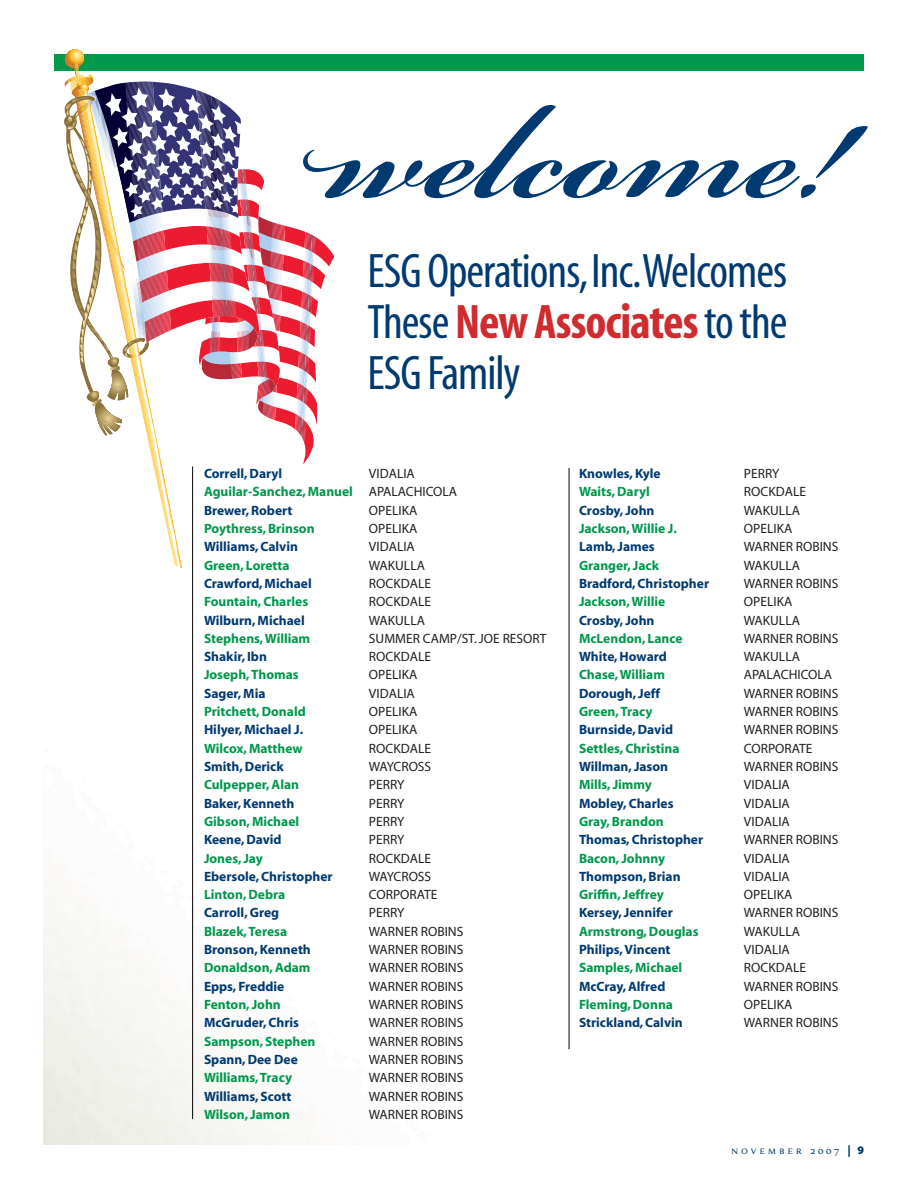
<style>
.page{position:relative;width:918px;height:1188px;background:#fff}
.page>*{position:absolute;margin:0;border:0;box-sizing:border-box;transform-origin:0 0}
.t1{font:600 207px "Bickham Script Pro";color:#003a71}
.t2{font:condensed 48.75px/51px "Myriad";letter-spacing:-.02em;color:#003a71;text-align:justify}
.t3{font:13.5px "Myriad";color:#231f20}
.t4{font:700 13.5px/18.3px "Myriad";color:#00984b}
.t5{font:700 13.5px "Myriad";color:#003a71}
.t6{font:11.55px "Anziano Small Caps";letter-spacing:.18em;color:#003a71}
.s1{font-weight:700;color:#d02b2e}
.s2{font-weight:400;color:#231f20}
.s3{color:#003a71}
.s4{font-family:"Myriad Pro";font-weight:900}
</style>
<div class="page">
<div style="left:54px;top:54px;width:810px;height:16px;background:#00984b"></div>
<svg style="left:153px;top:464px;width:19px;height:87px"></svg>
<svg style="left:63px;top:49px;width:271px;height:415px"></svg>
<hr style="left:568px;top:468px;width:2px;height:581px;background:#231f20">
<hr style="left:192px;top:466px;width:1px;height:653px;background:#231f20">
<h1 class="t1" style="left:310px;top:4px;width:543px">welcome!</h1>
<h2 class="t2" style="left:368px;top:248px;width:422px">ESG Operations,Inc.Welcomes These <span class="s1">New Associates</span> to the ESG Family</h2>
<p class="t5" style="left:204px;top:467px;width:80px">Correll, Daryl</p>
<p class="t4" style="left:204px;top:465px;width:255px;text-indent:165px"><span class="s2">VIDALIA<br></span>Aguilar-Sanchez, Manuel <span class="s2">APALACHICOLA<br></span><span class="s3">Brewer, Robert</span></p>
<p class="t3" style="left:369px;top:504px;width:50px">OPELIKA</p>
<p class="t4" style="left:204px;top:520px;width:112px">Poythress, Brinson</p>
<p class="t3" style="left:369px;top:522px;width:50px">OPELIKA</p>
<p class="t5" style="left:204px;top:540px;width:95px">Williams, Calvin</p>
<p class="t3" style="left:369px;top:540px;width:47px">VIDALIA</p>
<p class="t4" style="left:204px;top:556px;width:87px">Green, Loretta</p>
<p class="t3" style="left:369px;top:558px;width:57px">WAKULLA</p>
<p class="t5" style="left:204px;top:576px;width:109px">Crawford, Michael</p>
<p class="t3" style="left:369px;top:577px;width:64px">ROCKDALE</p>
<p class="t4" style="left:204px;top:593px;width:106px">Fountain, Charles</p>
<p class="t3" style="left:369px;top:595px;width:64px">ROCKDALE</p>
<p class="t5" style="left:204px;top:613px;width:102px">Wilburn, Michael</p>
<p class="t3" style="left:369px;top:613px;width:57px">WAKULLA</p>
<p class="t4" style="left:204px;top:630px;width:108px">Stephens, William</p>
<p class="t3" style="left:369px;top:632px;width:179px">SUMMER CAMP/ST. JOE RESORT</p>
<p class="t5" style="left:204px;top:650px;width:64px">Shakir, Ibn</p>
<p class="t3" style="left:369px;top:650px;width:64px">ROCKDALE</p>
<p class="t4" style="left:204px;top:666px;width:96px">Joseph, Thomas</p>
<p class="t3" style="left:369px;top:668px;width:50px">OPELIKA</p>
<p class="t5" style="left:204px;top:686px;width:63px">Sager, Mia</p>
<p class="t3" style="left:369px;top:687px;width:47px">VIDALIA</p>
<p class="t4" style="left:204px;top:703px;width:103px">Pritchett, Donald</p>
<p class="t3" style="left:369px;top:705px;width:50px">OPELIKA</p>
<p class="t5" style="left:204px;top:723px;width:101px">Hilyer, Michael J.</p>
<p class="t3" style="left:369px;top:723px;width:50px">OPELIKA</p>
<p class="t4" style="left:204px;top:740px;width:100px">Wilcox, Matthew</p>
<p class="t3" style="left:369px;top:741px;width:64px">ROCKDALE</p>
<p class="t5" style="left:204px;top:760px;width:81px">Smith, Derick</p>
<p class="t3" style="left:369px;top:760px;width:64px">WAYCROSS</p>
<p class="t4" style="left:204px;top:776px;width:97px">Culpepper, Alan</p>
<p class="t3" style="left:369px;top:778px;width:37px">PERRY</p>
<p class="t5" style="left:204px;top:796px;width:92px">Baker, Kenneth</p>
<p class="t3" style="left:369px;top:796px;width:37px">PERRY</p>
<p class="t4" style="left:204px;top:813px;width:97px">Gibson, Michael</p>
<p class="t3" style="left:369px;top:815px;width:37px">PERRY</p>
<p class="t5" style="left:204px;top:833px;width:79px">Keene, David</p>
<p class="t3" style="left:369px;top:833px;width:37px">PERRY</p>
<p class="t4" style="left:204px;top:849px;width:60px">Jones, Jay</p>
<p class="t3" style="left:369px;top:851px;width:64px">ROCKDALE</p>
<p class="t5" style="left:204px;top:869px;width:130px">Ebersole, Christopher</p>
<p class="t3" style="left:369px;top:870px;width:64px">WAYCROSS</p>
<p class="t4" style="left:204px;top:886px;width:83px">Linton, Debra</p>
<p class="t3" style="left:369px;top:888px;width:70px">CORPORATE</p>
<p class="t5" style="left:204px;top:906px;width:77px">Carroll, Greg</p>
<p class="t3" style="left:369px;top:906px;width:37px">PERRY</p>
<p class="t4" style="left:204px;top:923px;width:85px">Blazek, Teresa</p>
<p class="t3" style="left:369px;top:925px;width:96px">WARNER ROBINS</p>
<p class="t5" style="left:204px;top:943px;width:108px">Bronson, Kenneth</p>
<p class="t3" style="left:369px;top:943px;width:96px">WARNER ROBINS</p>
<p class="t4" style="left:204px;top:959px;width:108px">Donaldson, Adam</p>
<p class="t3" style="left:369px;top:961px;width:96px">WARNER ROBINS</p>
<p class="t5" style="left:204px;top:979px;width:82px">Epps, Freddie</p>
<p class="t3" style="left:369px;top:979px;width:96px">WARNER ROBINS</p>
<p class="t4" style="left:204px;top:996px;width:78px">Fenton, John</p>
<p class="t3" style="left:369px;top:998px;width:96px">WARNER ROBINS</p>
<p class="t5" style="left:204px;top:1016px;width:97px">McGruder, Chris</p>
<p class="t3" style="left:369px;top:1016px;width:96px">WARNER ROBINS</p>
<p class="t4" style="left:204px;top:1032px;width:113px">Sampson, Stephen</p>
<p class="t3" style="left:369px;top:1034px;width:96px">WARNER ROBINS</p>
<p class="t5" style="left:204px;top:1052px;width:95px">Spann, Dee Dee</p>
<p class="t3" style="left:369px;top:1053px;width:96px">WARNER ROBINS</p>
<p class="t4" style="left:204px;top:1069px;width:90px">Williams, Tracy</p>
<p class="t3" style="left:369px;top:1071px;width:96px">WARNER ROBINS</p>
<p class="t5" style="left:204px;top:1089px;width:89px">Williams, Scott</p>
<p class="t3" style="left:369px;top:1089px;width:96px">WARNER ROBINS</p>
<p class="t4" style="left:204px;top:1106px;width:88px">Wilson, Jamon</p>
<p class="t3" style="left:369px;top:1108px;width:96px">WARNER ROBINS</p>
<p class="t5" style="left:579px;top:467px;width:83px">Knowles, Kyle</p>
<p class="t3" style="left:744px;top:467px;width:37px">PERRY</p>
<p class="t4" style="left:579px;top:483px;width:72px">Waits, Daryl</p>
<p class="t3" style="left:744px;top:485px;width:64px">ROCKDALE</p>
<p class="t5" style="left:579px;top:503px;width:77px">Crosby, John</p>
<p class="t3" style="left:744px;top:504px;width:57px">WAKULLA</p>
<p class="t4" style="left:579px;top:520px;width:100px">Jackson, Willie J.</p>
<p class="t3" style="left:744px;top:522px;width:50px">OPELIKA</p>
<p class="t5" style="left:579px;top:540px;width:77px">Lamb, James</p>
<p class="t3" style="left:744px;top:540px;width:96px">WARNER ROBINS</p>
<p class="t4" style="left:579px;top:556px;width:82px">Granger, Jack</p>
<p class="t3" style="left:744px;top:558px;width:57px">WAKULLA</p>
<p class="t5" style="left:579px;top:576px;width:132px">Bradford, Christopher</p>
<p class="t3" style="left:744px;top:577px;width:96px">WARNER ROBINS</p>
<p class="t4" style="left:579px;top:593px;width:88px">Jackson, Willie</p>
<p class="t3" style="left:744px;top:595px;width:50px">OPELIKA</p>
<p class="t5" style="left:579px;top:613px;width:77px">Crosby, John</p>
<p class="t3" style="left:744px;top:613px;width:57px">WAKULLA</p>
<p class="t4" style="left:579px;top:630px;width:105px">McLendon, Lance</p>
<p class="t3" style="left:744px;top:632px;width:96px">WARNER ROBINS</p>
<p class="t5" style="left:579px;top:650px;width:90px">White, Howard</p>
<p class="t3" style="left:744px;top:650px;width:57px">WAKULLA</p>
<p class="t4" style="left:579px;top:666px;width:88px">Chase, William</p>
<p class="t3" style="left:744px;top:668px;width:90px">APALACHICOLA</p>
<p class="t5" style="left:579px;top:686px;width:83px">Dorough, Jeff</p>
<p class="t3" style="left:744px;top:687px;width:96px">WARNER ROBINS</p>
<p class="t4" style="left:579px;top:703px;width:75px">Green, Tracy</p>
<p class="t3" style="left:744px;top:705px;width:96px">WARNER ROBINS</p>
<p class="t5" style="left:579px;top:723px;width:96px">Burnside, David</p>
<p class="t3" style="left:744px;top:723px;width:96px">WARNER ROBINS</p>
<p class="t4" style="left:579px;top:740px;width:102px">Settles, Christina</p>
<p class="t3" style="left:744px;top:741px;width:70px">CORPORATE</p>
<p class="t5" style="left:579px;top:760px;width:91px">Willman, Jason</p>
<p class="t3" style="left:744px;top:760px;width:96px">WARNER ROBINS</p>
<p class="t4" style="left:579px;top:776px;width:74px">Mills, Jimmy</p>
<p class="t3" style="left:744px;top:778px;width:47px">VIDALIA</p>
<p class="t5" style="left:579px;top:796px;width:96px">Mobley, Charles</p>
<p class="t3" style="left:744px;top:796px;width:47px">VIDALIA</p>
<p class="t4" style="left:579px;top:813px;width:86px">Gray, Brandon</p>
<p class="t3" style="left:744px;top:815px;width:47px">VIDALIA</p>
<p class="t5" style="left:579px;top:833px;width:126px">Thomas, Christopher</p>
<p class="t3" style="left:744px;top:833px;width:96px">WARNER ROBINS</p>
<p class="t4" style="left:579px;top:849px;width:88px">Bacon, Johnny</p>
<p class="t3" style="left:744px;top:851px;width:47px">VIDALIA</p>
<p class="t5" style="left:579px;top:869px;width:103px">Thompson, Brian</p>
<p class="t3" style="left:744px;top:870px;width:47px">VIDALIA</p>
<p class="t4" style="left:579px;top:886px;width:86px">Griffin, Jeffrey</p>
<p class="t3" style="left:744px;top:888px;width:50px">OPELIKA</p>
<p class="t5" style="left:579px;top:906px;width:95px">Kersey, Jennifer</p>
<p class="t3" style="left:744px;top:906px;width:96px">WARNER ROBINS</p>
<p class="t4" style="left:579px;top:923px;width:121px">Armstrong, Douglas</p>
<p class="t3" style="left:744px;top:925px;width:57px">WAKULLA</p>
<p class="t5" style="left:579px;top:943px;width:93px">Philips, Vincent</p>
<p class="t3" style="left:744px;top:943px;width:47px">VIDALIA</p>
<p class="t4" style="left:579px;top:959px;width:105px">Samples, Michael</p>
<p class="t3" style="left:744px;top:961px;width:64px">ROCKDALE</p>
<p class="t5" style="left:579px;top:979px;width:88px">McCray, Alfred</p>
<p class="t3" style="left:744px;top:979px;width:96px">WARNER ROBINS</p>
<p class="t4" style="left:579px;top:996px;width:96px">Fleming, Donna</p>
<p class="t3" style="left:744px;top:998px;width:50px">OPELIKA</p>
<p class="t5" style="left:579px;top:1016px;width:105px">Strickland, Calvin</p>
<p class="t3" style="left:744px;top:1016px;width:96px">WARNER ROBINS</p>
<p class="t6" style="left:731px;top:1144px;width:135px">november 2007 <span class="s4">| 9</span></p>
</div>
